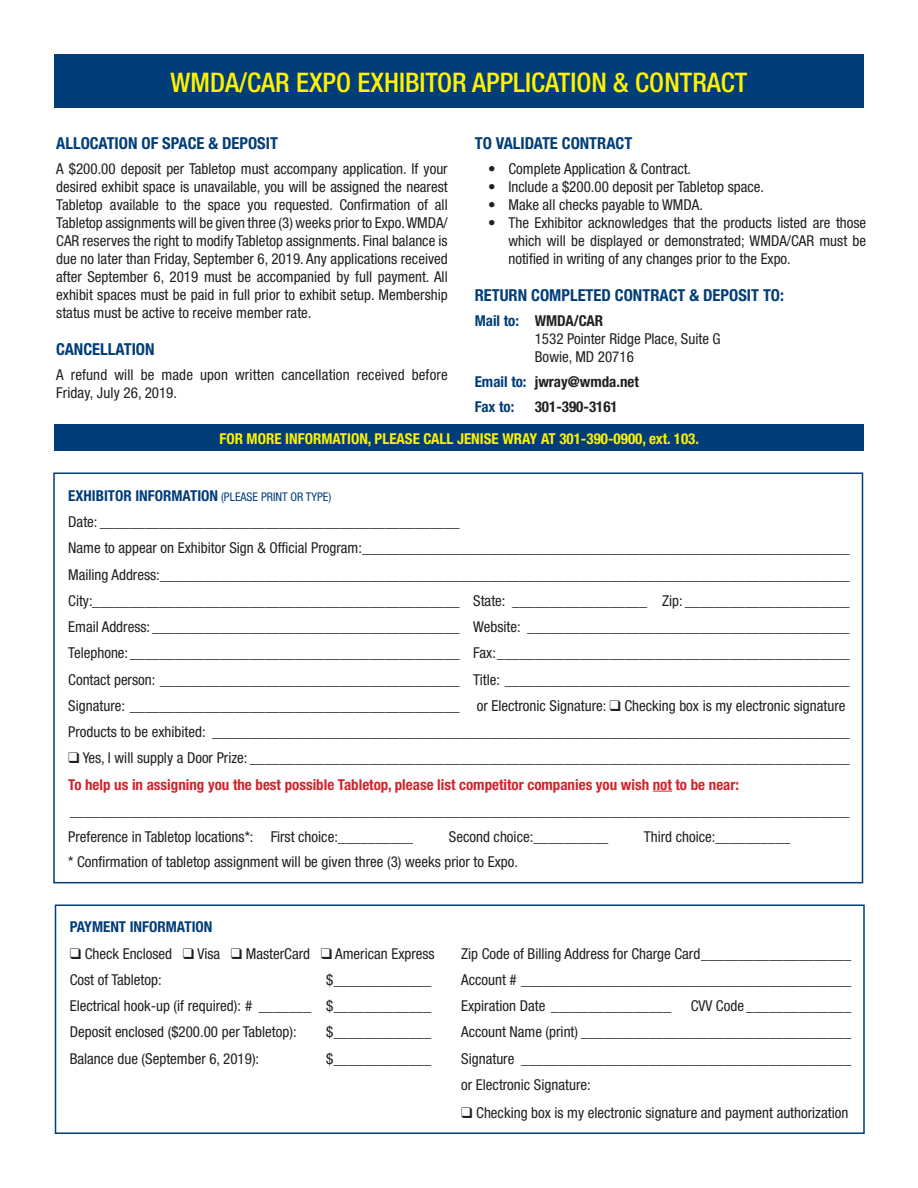
<style>
.page{position:relative;width:918px;height:1188px;background:#fff}
.page>*{position:absolute;margin:0;border:0;box-sizing:border-box;transform-origin:0 0}
.t1{font:500 condensed 27px "Helvetica Neue";color:#fff200}
.t2{font:700 condensed 16.5px "Helvetica Neue";color:#003d79}
.t3{font:condensed 15px/18px "Helvetica Neue";color:#231f20}
.t4{font:700 condensed 15px "Helvetica Neue";color:#fff200}
.t5{font:700 condensed 15px/24.8px "Helvetica Neue";color:#003d79}
.t6{font:700 condensed 15px "Helvetica Neue";color:#231f20}
.s1{font-weight:700;color:#003d79}
.s2{font-weight:700}
.s3{color:#231f20}
.s4{font-size:12px;color:#003d79}
.s5{font-weight:700;color:#d2232a}
</style>
<div class="page">
<div style="left:54px;top:54px;width:810px;height:54px;background:#003d79"></div>
<svg style="left:653px;top:791px;width:19px;height:1px"></svg>
<div style="left:53px;top:472px;width:810px;height:411px;border:2px solid #003d79"></div>
<div style="left:55px;top:904px;width:810px;height:230px;border:2px solid #003d79"></div>
<div style="left:54px;top:424px;width:810px;height:27px;background:#003d79"></div>
<h1 class="t1" style="left:171px;top:72px;width:578px">WMDA/CAR EXPO EXHIBITOR APPLICATION &amp; CONTRACT</h1>
<p class="t2" style="left:56px;top:137px;width:223px">ALLOCATION OF SPACE &amp; DEPOSIT</p>
<p class="t3" style="left:56px;top:161px;width:393px;text-align:justify">A $200.00 deposit per Tabletop must accompany application. If your desired exhibit space is unavailable, you will be assigned the nearest Tabletop available to the space you requested. Confirmation of all Tabletop assignments will be given three (3) weeks prior to Expo. WMDA/ CAR reserves the right to modify Tabletop assignments. Final balance is due no later than Friday, September 6, 2019. Any applications received after September 6, 2019 must be accompanied by full payment. All exhibit spaces must be paid in full prior to exhibit setup. Membership status must be active to receive member rate.</p>
<p class="t2" style="left:56px;top:344px;width:100px">CANCELLATION</p>
<p class="t3" style="left:56px;top:367px;width:393px">A refund will be made upon written cancellation received before<br>Friday, July 26, 2019.</p>
<p class="t2" style="left:475px;top:137px;width:159px">TO VALIDATE CONTRACT</p>
<p class="t3" style="left:488px;top:161px;width:204px">• Complete Application &amp; Contract.</p>
<p class="t3" style="left:488px;top:179px;width:277px">• Include a $200.00 deposit per Tabletop space.</p>
<p class="t3" style="left:488px;top:197px;width:216px">• Make all checks payable to WMDA.</p>
<p class="t3" style="left:508px;top:215px;width:359px;text-align:justify;text-indent:-20px">• The Exhibitor acknowledges that the products listed are those which will be displayed or demonstrated; WMDA/CAR must be notified in writing of any changes prior to the Expo.</p>
<p class="t2" style="left:475px;top:290px;width:311px">RETURN COMPLETED CONTRACT &amp; DEPOSIT TO:</p>
<p class="t3" style="left:535px;top:313px;width:187px;text-indent:-60px"><span class="s1">Mail to:</span> <span class="s2">WMDA/CAR<br></span>1532 Pointer Ridge Place, Suite G<br>Bowie, MD 20716</p>
<p class="t5" style="left:475px;top:371px;width:166px">Email to: <span class="s3">jwray@wmda.net<br></span>Fax to:</p>
<p class="t6" style="left:535px;top:401px;width:85px">301-390-3161</p>
<p class="t4" style="left:219px;top:433px;width:481px">FOR MORE INFORMATION, PLEASE CALL JENISE WRAY AT 301-390-0900, ext. 103.</p>
<p class="t3" style="left:68px;top:484px;width:783px;line-height:26.2px"><span class="s1">EXHIBITOR INFORMATION</span> <span class="s4">(PLEASE PRINT OR TYPE)<br></span>Date: ________________________________________________<br>Name to appear on Exhibitor Sign &amp; Official Program: _________________________________________________________________ Mailing Address: ____________________________________________________________________________________________ City: _________________________________________________ State: __________________ Zip: ______________________ Email Address: _________________________________________ Website: ___________________________________________ Telephone: ____________________________________________ Fax: _______________________________________________ Contact person: ________________________________________ Title: ______________________________________________ Signature: ____________________________________________ or Electronic Signature: ❑ Checking box is my electronic signature Products to be exhibited: _____________________________________________________________________________________</p>
<p class="t3" style="left:68px;top:746px;width:783px;line-height:26.2px">❑ Yes, I will supply a Door Prize: ________________________________________________________________________________<br><span class="s5">To help us in assigning you the best possible Tabletop, please list competitor companies you wish not to be near:</span></p>
<p class="t3" style="left:68px;top:799px;width:783px;line-height:26.2px">________________________________________________________________________________________________________<br>Preference in Tabletop locations*: First choice:__________</p>
<p class="t3" style="left:449px;top:829px;width:161px">Second choice:__________</p>
<p class="t3" style="left:644px;top:829px;width:148px">Third choice:__________</p>
<p class="t3" style="left:68px;top:854px;width:451px">* Confirmation of tabletop assignment will be given three (3) weeks prior to Expo.</p>
<p class="t5" style="left:70px;top:916px;width:144px">PAYMENT INFORMATION</p>
<p class="t3" style="left:70px;top:946px;width:366px">❑ Check Enclosed ❑ Visa ❑ MasterCard ❑ American Express</p>
<p class="t3" style="left:461px;top:946px;width:392px">Zip Code of Billing Address for Charge Card ____________________</p>
<p class="t3" style="left:70px;top:972px;width:93px">Cost of Tabletop:</p>
<p class="t3" style="left:326px;top:972px;width:106px">$ _____________</p>
<p class="t3" style="left:461px;top:972px;width:392px">Account # ____________________________________________</p>
<p class="t3" style="left:70px;top:998px;width:363px">Electrical hook-up (if required): # _______ $ _____________</p>
<p class="t3" style="left:461px;top:998px;width:212px">Expiration Date ________________</p>
<p class="t3" style="left:691px;top:998px;width:162px">CVV Code ______________</p>
<p class="t3" style="left:70px;top:1024px;width:228px">Deposit enclosed ($200.00 per Tabletop):</p>
<p class="t3" style="left:326px;top:1024px;width:107px">$ _____________</p>
<p class="t3" style="left:461px;top:1024px;width:392px">Account Name (print) ____________________________________</p>
<p class="t3" style="left:70px;top:1051px;width:191px">Balance due (September 6, 2019):</p>
<p class="t3" style="left:326px;top:1051px;width:106px">$ _____________</p>
<p class="t3" style="left:461px;top:1047px;width:392px;line-height:26.2px">Signature ____________________________________________ or Electronic Signature:</p>
<p class="t3" style="left:461px;top:1105px;width:389px">❑ Checking box is my electronic signature and payment authorization</p>
</div>
